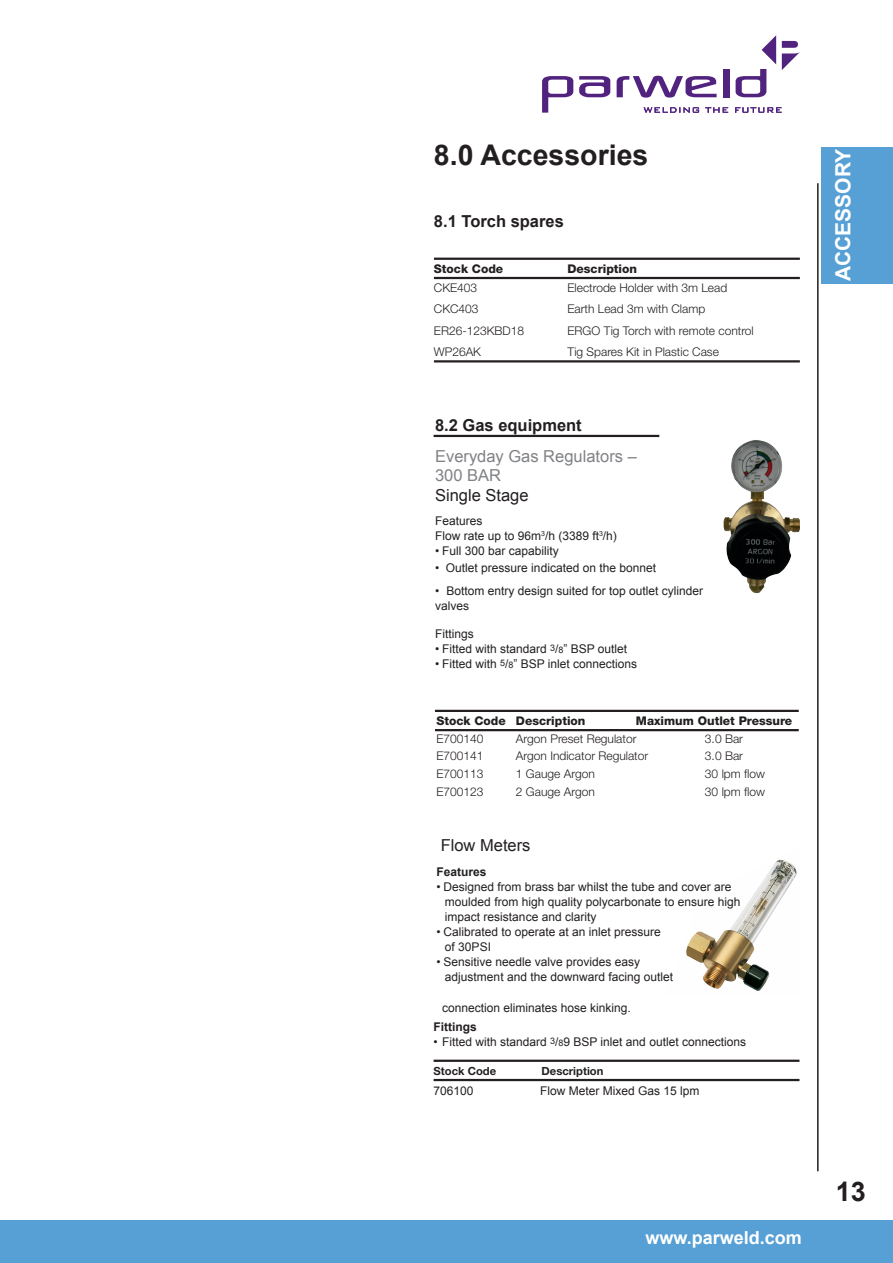
<style>
.page{position:relative;width:893px;height:1263px;background:#fff}
.page>*{position:absolute;margin:0;border:0;box-sizing:border-box;transform-origin:0 0}
.t1{font:700 28.5px "Arial";color:#231f20}
.t2{font:700 27px "Arial";color:#231f20}
.t3{font:700 21px "Arial";color:#fff}
.t4{font:700 18px "Arial";color:#fff}
.t5{font:700 16.5px "Arial";color:#231f20}
.t6{font:16.5px/19.5px "Arial";color:#808285}
.t7{font:16.5px "Arial";color:#231f20}
.t8{font:12px/15px "Arial";color:#231f20}
.t9{font:300 12px "Helvetica Neue";color:#231f20}
.t10{font:800 12px "Helvetica Neue";color:#231f20}
.t11{font:700 12px "Arial";color:#231f20}
.t12{font:700 11.25px "Helvetica Neue";color:#231f20}
.s1{font-size:9px}
</style>
<div class="page">
<svg style="left:542px;top:76px;width:31px;height:37px"></svg>
<svg style="left:579px;top:76px;width:31px;height:21px"></svg>
<svg style="left:617px;top:76px;width:100px;height:22px"></svg>
<div style="left:723px;top:69px;width:6px;height:28px;background:#52227f"></div>
<svg style="left:736px;top:35px;width:40px;height:62px"></svg>
<svg style="left:782px;top:41px;width:18px;height:29px"></svg>
<svg style="left:644px;top:107px;width:138px;height:6px"></svg>
<hr style="left:817px;top:183px;width:2px;height:988px;background:#231f20">
<div style="left:0;top:1220px;width:893px;height:43px;background:#56a0d5"></div>
<hr style="left:434px;top:258px;width:366px;height:2px;background:#231f20">
<hr style="left:434px;top:277px;width:366px;height:2px;background:#231f20">
<hr style="left:434px;top:360px;width:366px;height:2px;background:#231f20">
<hr style="left:434px;top:435px;width:225px;height:2px;background:#231f20">
<hr style="left:435px;top:710px;width:364px;height:2px;background:#231f20">
<hr style="left:435px;top:729px;width:364px;height:2px;background:#231f20">
<img style="left:723px;top:440px;width:76px;height:154px">
<img style="left:686px;top:860px;width:111px;height:131px">
<hr style="left:434px;top:1060px;width:365px;height:2px;background:#231f20">
<hr style="left:434px;top:1079px;width:365px;height:2px;background:#231f20">
<div style="left:822px;top:147px;width:71px;height:136px;background:#56a0d5"></div>
<h1 class="t1" style="left:434px;top:136px;width:216px">8.0 Accessories</h1>
<h3 class="t5" style="left:434px;top:210px;width:131px">8.1 Torch spares</h3>
<p class="t10" style="left:434px;top:261px;width:71px">Stock Code</p>
<p class="t10" style="left:567px;top:261px;width:71px">Description</p>
<p class="t9" style="left:434px;top:280px;width:45px">CKE403</p>
<p class="t9" style="left:567px;top:280px;width:161px">Electrode Holder with 3m Lead</p>
<p class="t9" style="left:434px;top:302px;width:46px">CKC403</p>
<p class="t9" style="left:567px;top:302px;width:139px">Earth Lead 3m with Clamp</p>
<p class="t9" style="left:434px;top:323px;width:92px">ER26-123KBD18</p>
<p class="t9" style="left:567px;top:323px;width:188px">ERGO Tig Torch with remote control</p>
<p class="t9" style="left:434px;top:344px;width:49px">WP26AK</p>
<p class="t9" style="left:567px;top:344px;width:153px">Tig Spares Kit in Plastic Case</p>
<h3 class="t5" style="left:435px;top:414px;width:148px">8.2 Gas equipment</h3>
<h3 class="t6" style="left:435px;top:446px;width:203px">Everyday Gas Regulators –<br>300 BAR</h3>
<h3 class="t7" style="left:435px;top:484px;width:95px">Single Stage</h3>
<p class="t8" style="left:435px;top:514px;width:183px">Features<br>Flow rate up to 96m<sup>3</sup>/h (3389 ft<sup>3</sup>/h)</p>
<p class="t8" style="left:435px;top:544px;width:125px">• Full 300 bar capability</p>
<p class="t8" style="left:435px;top:560px;width:222px">• Outlet pressure indicated on the bonnet</p>
<p class="t8" style="left:435px;top:584px;width:270px">• Bottom entry design suited for top outlet cylinder valves</p>
<p class="t8" style="left:435px;top:627px;width:40px">Fittings</p>
<p class="t8" style="left:435px;top:642px;width:194px">• Fitted with standard <sup>3</sup>/<span class="s1">8</span>” BSP outlet</p>
<p class="t8" style="left:435px;top:657px;width:204px">• Fitted with <sup>5</sup>/<span class="s1">8</span>” BSP inlet connections</p>
<p class="t10" style="left:436px;top:713px;width:151px">Stock Code Description</p>
<p class="t10" style="left:636px;top:713px;width:158px">Maximum Outlet Pressure</p>
<p class="t9" style="left:436px;top:731px;width:49px">E700140</p>
<p class="t9" style="left:516px;top:731px;width:122px">Argon Preset Regulator</p>
<p class="t9" style="left:705px;top:731px;width:40px">3.0 Bar</p>
<p class="t9" style="left:436px;top:749px;width:49px">E700141</p>
<p class="t9" style="left:516px;top:749px;width:134px">Argon Indicator Regulator</p>
<p class="t9" style="left:705px;top:749px;width:40px">3.0 Bar</p>
<p class="t9" style="left:436px;top:766px;width:49px">E700113</p>
<p class="t9" style="left:516px;top:766px;width:80px">1 Gauge Argon</p>
<p class="t9" style="left:705px;top:766px;width:62px">30 lpm flow</p>
<p class="t9" style="left:436px;top:784px;width:49px">E700123</p>
<p class="t9" style="left:516px;top:784px;width:80px">2 Gauge Argon</p>
<p class="t9" style="left:705px;top:784px;width:62px">30 lpm flow</p>
<h3 class="t7" style="left:441px;top:835px;width:91px">Flow Meters</h3>
<p class="t11" style="left:436px;top:864px;width:52px">Features</p>
<p class="t8" style="left:445px;top:879px;width:297px;text-indent:-9px">• Designed from brass bar whilst the tube and cover are moulded from high quality polycarbonate to ensure high impact resistance and clarity</p>
<p class="t8" style="left:445px;top:924px;width:217px;text-indent:-9px">• Calibrated to operate at an inlet pressure of 30PSI</p>
<p class="t8" style="left:445px;top:954px;width:230px;text-indent:-9px">• Sensitive needle valve provides easy adjustment and the downward facing outlet</p>
<p class="t8" style="left:442px;top:1000px;width:190px">connection eliminates hose kinking.</p>
<p class="t11" style="left:434px;top:1019px;width:45px">Fittings</p>
<p class="t8" style="left:434px;top:1034px;width:314px">• Fitted with standard <sup>3</sup>/<span class="s1">8</span>9 BSP inlet and outlet connections</p>
<p class="t12" style="left:434px;top:1064px;width:64px">Stock Code</p>
<p class="t12" style="left:542px;top:1064px;width:63px">Description</p>
<p class="t8" style="left:434px;top:1084px;width:42px">706100</p>
<p class="t8" style="left:540px;top:1084px;width:161px">Flow Meter Mixed Gas 15 lpm</p>
<h3 class="t4" style="left:645px;top:1226px;width:158px">www.parweld.com</h3>
<h3 class="t3" style="left:829px;top:281px;width:134px;rotate:-90deg">ACCESSORY</h3>
<h2 class="t2" style="left:836px;top:1174px;width:32px">13</h2>
</div>
